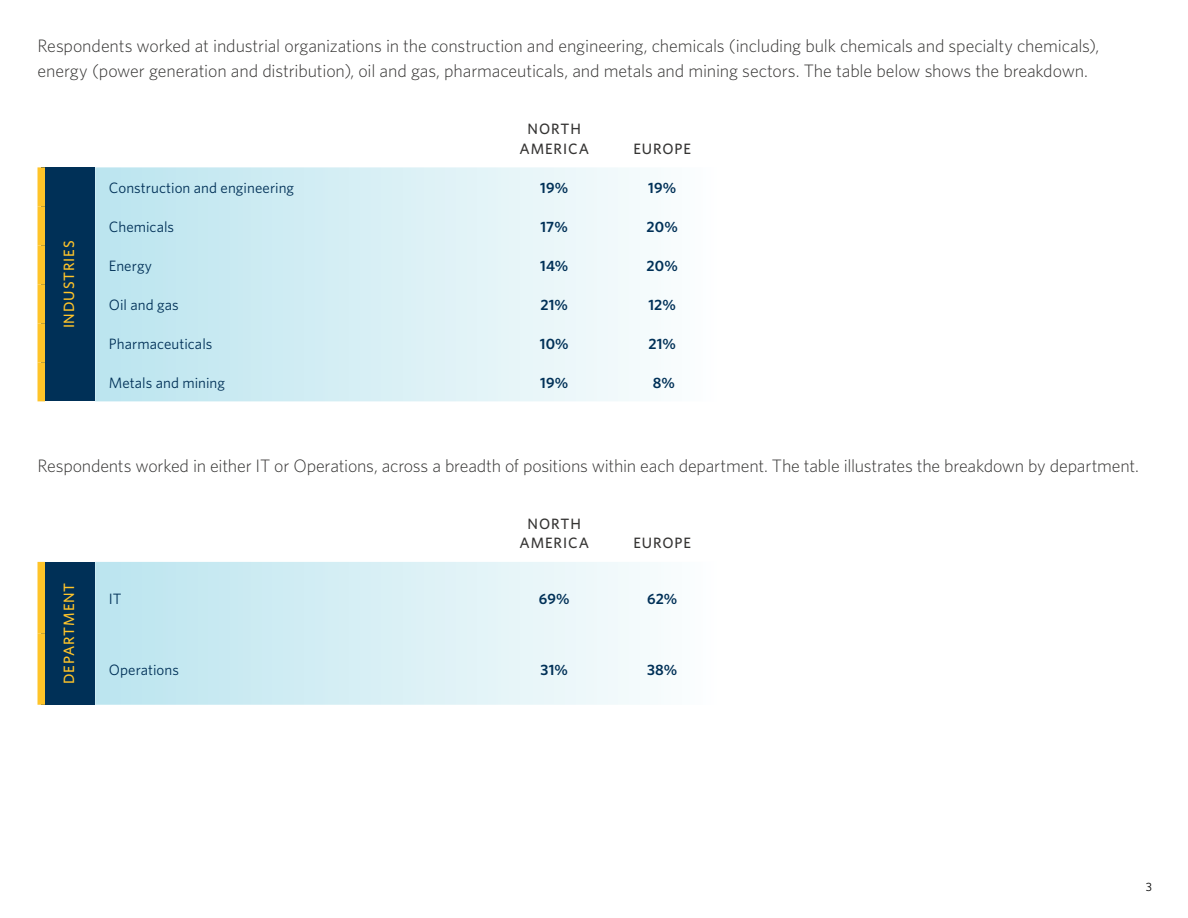
<style>
.page{position:relative;width:1188px;height:918px;background:#fff}
.page>*{position:absolute;margin:0;border:0;box-sizing:border-box;transform-origin:0 0}
.t1{font:300 18px/25.5px "Whitney";letter-spacing:-.01em;color:#363534}
.t2{font:15px "Whitney";letter-spacing:.005em;color:#003057}
.t3{font:600 15px "Whitney";letter-spacing:.005em;color:#003057}
.t4{font:500 15px/19.5px "Whitney";letter-spacing:.06em;color:#363534;text-align:center}
.t5{font:500 15px "Whitney";letter-spacing:.06em;color:#ffc429}
.t6{font:12px "Whitney";color:#000}
</style>
<div class="page">
<div style="left:41px;top:167px;width:54px;height:234px;background:#003057"></div>
<svg style="left:95px;top:167px;width:555px;height:234px;background:#d7eff5"></svg>
<div style="left:38px;top:167px;width:7px;height:39px;background:#ffc429"></div>
<div style="left:38px;top:206px;width:7px;height:39px;background:#ffc429"></div>
<div style="left:38px;top:245px;width:7px;height:39px;background:#ffc429"></div>
<div style="left:38px;top:284px;width:7px;height:39px;background:#ffc429"></div>
<div style="left:38px;top:323px;width:7px;height:39px;background:#ffc429"></div>
<div style="left:38px;top:362px;width:7px;height:39px;background:#ffc429"></div>
<div style="left:41px;top:562px;width:54px;height:143px;background:#003057"></div>
<svg style="left:95px;top:562px;width:555px;height:143px;background:#d7eff5"></svg>
<div style="left:38px;top:562px;width:7px;height:71px;background:#ffc429"></div>
<div style="left:38px;top:633px;width:7px;height:72px;background:#ffc429"></div>
<p class="t1" style="left:38px;top:33px;width:1063px">Respondents worked at industrial organizations in the construction and engineering, chemicals (including bulk chemicals and specialty chemicals), energy (power generation and distribution), oil and gas, pharmaceuticals, and metals and mining sectors. The table below shows the breakdown.</p>
<p class="t5" style="left:60px;top:328px;width:90px;rotate:-90deg">INDUSTRIES</p>
<p class="t4" style="left:520px;top:119px;width:71px">NORTH<br>AMERICA</p>
<p class="t4" style="left:634px;top:139px;width:59px">EUROPE</p>
<p class="t2" style="left:109px;top:179px;width:187px">Construction and engineering</p>
<p class="t3" style="left:540px;top:179px;width:29px">19%</p>
<p class="t3" style="left:648px;top:179px;width:29px">19%</p>
<p class="t2" style="left:109px;top:218px;width:67px">Chemicals</p>
<p class="t3" style="left:541px;top:218px;width:29px">17%</p>
<p class="t3" style="left:647px;top:218px;width:33px">20%</p>
<p class="t2" style="left:109px;top:257px;width:45px">Energy</p>
<p class="t3" style="left:540px;top:257px;width:29px">14%</p>
<p class="t3" style="left:647px;top:257px;width:33px">20%</p>
<p class="t2" style="left:109px;top:296px;width:71px">Oil and gas</p>
<p class="t3" style="left:541px;top:296px;width:29px">21%</p>
<p class="t3" style="left:649px;top:296px;width:29px">12%</p>
<p class="t2" style="left:109px;top:335px;width:105px">Pharmaceuticals</p>
<p class="t3" style="left:540px;top:335px;width:30px">10%</p>
<p class="t3" style="left:649px;top:335px;width:29px">21%</p>
<p class="t2" style="left:109px;top:374px;width:118px">Metals and mining</p>
<p class="t3" style="left:540px;top:374px;width:29px">19%</p>
<p class="t3" style="left:653px;top:374px;width:24px">8%</p>
<p class="t1" style="left:38px;top:453px;width:1103px">Respondents worked in either IT or Operations, across a breadth of positions within each department. The table illustrates the breakdown by department.</p>
<p class="t4" style="left:520px;top:514px;width:71px">NORTH<br>AMERICA</p>
<p class="t4" style="left:634px;top:533px;width:59px">EUROPE</p>
<p class="t5" style="left:60px;top:684px;width:103px;rotate:-90deg">DEPARTMENT</p>
<p class="t2" style="left:109px;top:590px;width:14px">IT</p>
<p class="t3" style="left:539px;top:589px;width:32px">69%</p>
<p class="t3" style="left:647px;top:589px;width:32px">62%</p>
<p class="t2" style="left:109px;top:661px;width:72px">Operations</p>
<p class="t3" style="left:541px;top:661px;width:29px">31%</p>
<p class="t3" style="left:647px;top:661px;width:32px">38%</p>
<p class="t6" style="left:1146px;top:880px;width:8px">3</p>
</div>
